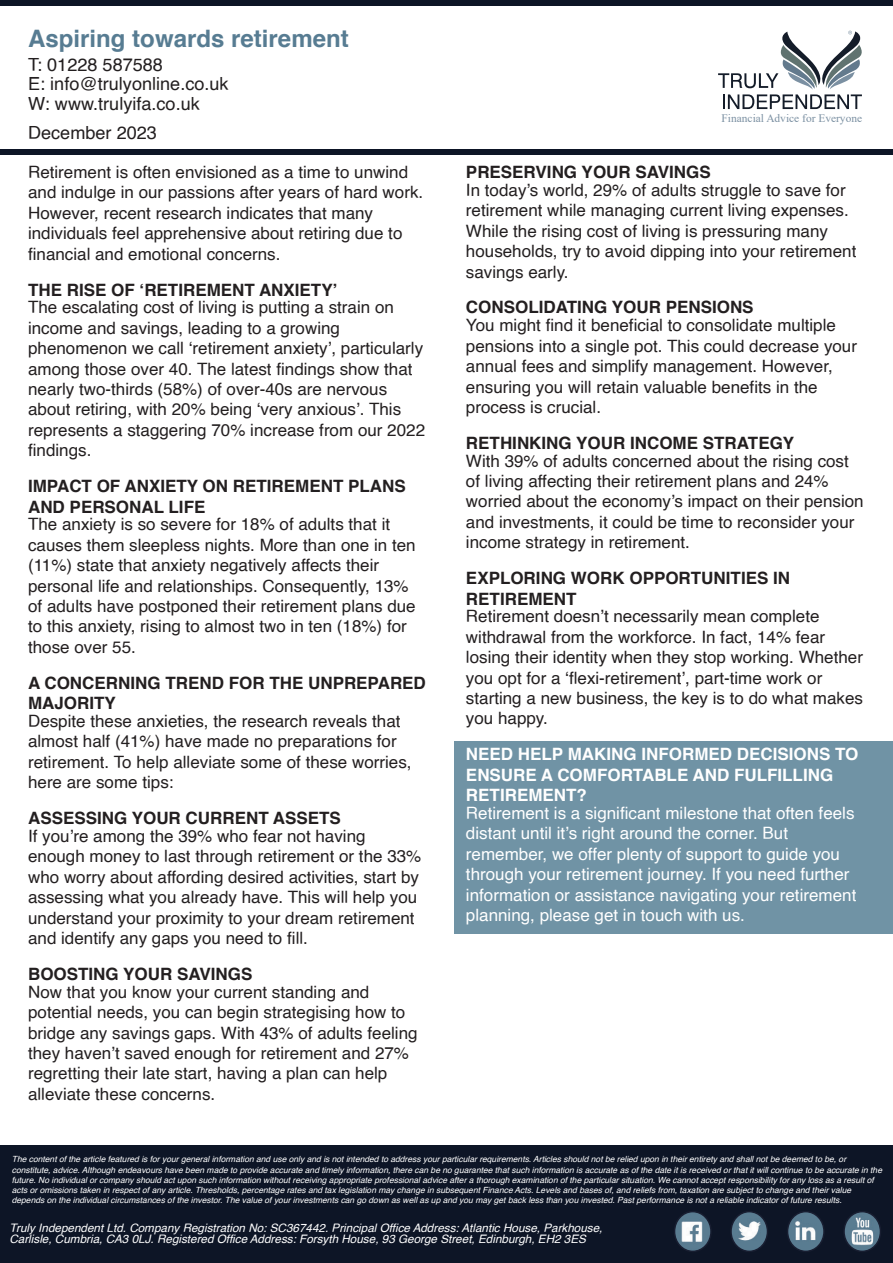
<style>
.page{position:relative;width:893px;height:1263px;background:#fff}
.page>*{position:absolute;margin:0;border:0;box-sizing:border-box;transform-origin:0 0}
.t1{font:700 24px "Helvetica";color:#577c92}
.t2{font:18.15px/19.2px "Helvetica";color:#231f20}
.t3{font:16.95px/20.4px "Helvetica";color:#231f20}
.t4{font:700 16.95px/20.4px "Helvetica";color:#231f20}
.t5{font:16.95px/20.4px "Helvetica";color:#fff}
.t6{font:700 16.95px/20.4px "Helvetica";color:#fff}
.t7{font:italic 11.7px/11.2px "Helvetica";color:#fff}
.t8{font:11.4px "Times New Roman";color:#7b90a2}
.t9{font:italic 8.55px/10.2px "Helvetica";color:#fff}
</style>
<div class="page">
<div style="left:454px;top:741px;width:439px;height:192px;background:#7093a5"></div>
<div style="left:0;top:1146px;width:893px;height:117px;background:#0d1526"></div>
<img style="left:677px;top:1214px;width:32px;height:35px">
<div style="left:674px;top:1211px;width:38px;height:41px;border:2px solid #181e31;border-radius:50%"></div>
<img style="left:733px;top:1214px;width:32px;height:35px">
<div style="left:730px;top:1211px;width:38px;height:41px;border:2px solid #181e31;border-radius:50%"></div>
<img style="left:790px;top:1214px;width:32px;height:35px">
<div style="left:787px;top:1211px;width:38px;height:41px;border:2px solid #181e31;border-radius:50%"></div>
<img style="left:846px;top:1214px;width:32px;height:35px">
<div style="left:843px;top:1211px;width:38px;height:41px;border:2px solid #181e31;border-radius:50%"></div>
<div style="left:0;top:0;width:893px;height:6px;background:#0d1526"></div>
<div style="left:0;top:149px;width:893px;height:6px;background:#0d1526"></div>
<svg style="left:718px;top:31px;width:144px;height:78px"></svg>
<h1 class="t1" style="left:28px;top:19px;width:322px">Aspiring towards retirement</h1>
<p class="t2" style="left:28px;top:56px;width:202px">T: 01228 587588<br>E: info@trulyonline.co.uk<br>W: www.trulyifa.co.uk</p>
<p class="t2" style="left:28px;top:123px;width:130px">December 2023</p>
<p class="t3" style="left:28px;top:162px;width:397px">Retirement is often envisioned as a time to unwind and indulge in our passions after years of hard work.<br>However, recent research indicates that many individuals feel apprehensive about retiring due to financial and emotional concerns.</p>
<p class="t4" style="left:28px;top:280px;width:311px">THE RISE OF ‘RETIREMENT ANXIETY’</p>
<p class="t3" style="left:28px;top:298px;width:399px">The escalating cost of living is putting a strain on income and savings, leading to a growing phenomenon we call ‘retirement anxiety’, particularly among those over 40. The latest findings show that nearly two-thirds (58%) of over-40s are nervous about retiring, with 20% being ‘very anxious’. This represents a staggering 70% increase from our 2022 findings.</p>
<p class="t4" style="left:28px;top:476px;width:379px">IMPACT OF ANXIETY ON RETIREMENT PLANS<br>AND PERSONAL LIFE</p>
<p class="t3" style="left:28px;top:515px;width:389px">The anxiety is so severe for 18% of adults that it causes them sleepless nights. More than one in ten (11%) state that anxiety negatively affects their personal life and relationships. Consequently, 13% of adults have postponed their retirement plans due to this anxiety, rising to almost two in ten (18%) for those over 55.</p>
<p class="t4" style="left:28px;top:673px;width:399px">A CONCERNING TREND FOR THE UNPREPARED<br>MAJORITY</p>
<p class="t3" style="left:28px;top:711px;width:385px">Despite these anxieties, the research reveals that almost half (41%) have made no preparations for retirement. To help alleviate some of these worries, here are some tips:</p>
<p class="t4" style="left:28px;top:808px;width:314px">ASSESSING YOUR CURRENT ASSETS</p>
<p class="t3" style="left:28px;top:826px;width:395px">If you’re among the 39% who fear not having enough money to last through retirement or the 33% who worry about affording desired activities, start by assessing what you already have. This will help you understand your proximity to your dream retirement and identify any gaps you need to fill.</p>
<p class="t4" style="left:28px;top:964px;width:226px">BOOSTING YOUR SAVINGS</p>
<p class="t3" style="left:28px;top:982px;width:391px">Now that you know your current standing and potential needs, you can begin strategising how to bridge any savings gaps. With 43% of adults feeling they haven’t saved enough for retirement and 27% regretting their late start, having a plan can help alleviate these concerns.</p>
<p class="t8" style="left:722px;top:110px;width:142px">Financial Advice for Everyone</p>
<p class="t4" style="left:466px;top:162px;width:246px">PRESERVING YOUR SAVINGS</p>
<p class="t3" style="left:466px;top:180px;width:392px">In today’s world, 29% of adults struggle to save for retirement while managing current living expenses.<br>While the rising cost of living is pressuring many households, try to avoid dipping into your retirement savings early.</p>
<p class="t4" style="left:466px;top:297px;width:289px">CONSOLIDATING YOUR PENSIONS</p>
<p class="t3" style="left:466px;top:316px;width:393px">You might find it beneficial to consolidate multiple pensions into a single pot. This could decrease your annual fees and simplify management. However, ensuring you will retain valuable benefits in the process is crucial.</p>
<p class="t4" style="left:466px;top:433px;width:330px">RETHINKING YOUR INCOME STRATEGY</p>
<p class="t3" style="left:466px;top:451px;width:399px">With 39% of adults concerned about the rising cost of living affecting their retirement plans and 24% worried about the economy’s impact on their pension and investments, it could be time to reconsider your income strategy in retirement.</p>
<p class="t4" style="left:466px;top:568px;width:326px">EXPLORING WORK OPPORTUNITIES IN<br>RETIREMENT</p>
<p class="t3" style="left:466px;top:607px;width:399px">Retirement doesn’t necessarily mean complete withdrawal from the workforce. In fact, 14% fear losing their identity when they stop working. Whether you opt for a ‘flexi-retirement’, part-time work or starting a new business, the key is to do what makes you happy.</p>
<p class="t6" style="left:466px;top:744px;width:394px">NEED HELP MAKING INFORMED DECISIONS TO<br>ENSURE A COMFORTABLE AND FULFILLING<br>RETIREMENT?</p>
<p class="t5" style="left:466px;top:803px;width:392px">Retirement is a significant milestone that often feels distant until it’s right around the corner. But remember, we offer plenty of support to guide you through your retirement journey. If you need further information or assistance navigating your retirement planning, please get in touch with us.</p>
<p class="t9" style="left:12px;top:1154px;width:872px">The content of the article featured is for your general information and use only and is not intended to address your particular requirements. Articles should not be relied upon in their entirety and shall not be deemed to be, or constitute, advice. Although endeavours have been made to provide accurate and timely information, there can be no guarantee that such information is accurate as of the date it is received or that it will continue to be accurate in the future. No individual or company should act upon such information without receiving appropriate professional advice after a thorough examination of the particular situation. We cannot accept responsibility for any loss as a result of acts or omissions taken in respect of any article. Thresholds, percentage rates and tax legislation may change in subsequent Finance Acts. Levels and bases of, and reliefs from, taxation are subject to change and their value depends on the individual circumstances of the investor. The value of your investments can go down as well as up and you may get back less than you invested. Past performance is not a reliable indicator of future results.</p>
<p class="t7" style="left:9px;top:1222px;width:595px">Truly Independent Ltd. Company Registration No: SC367442. Principal Office Address: Atlantic House, Parkhouse,<br>Carlisle, Cumbria, CA3 0LJ. Registered Office Address: Forsyth House, 93 George Street, Edinburgh, EH2 3ES</p>
</div>
